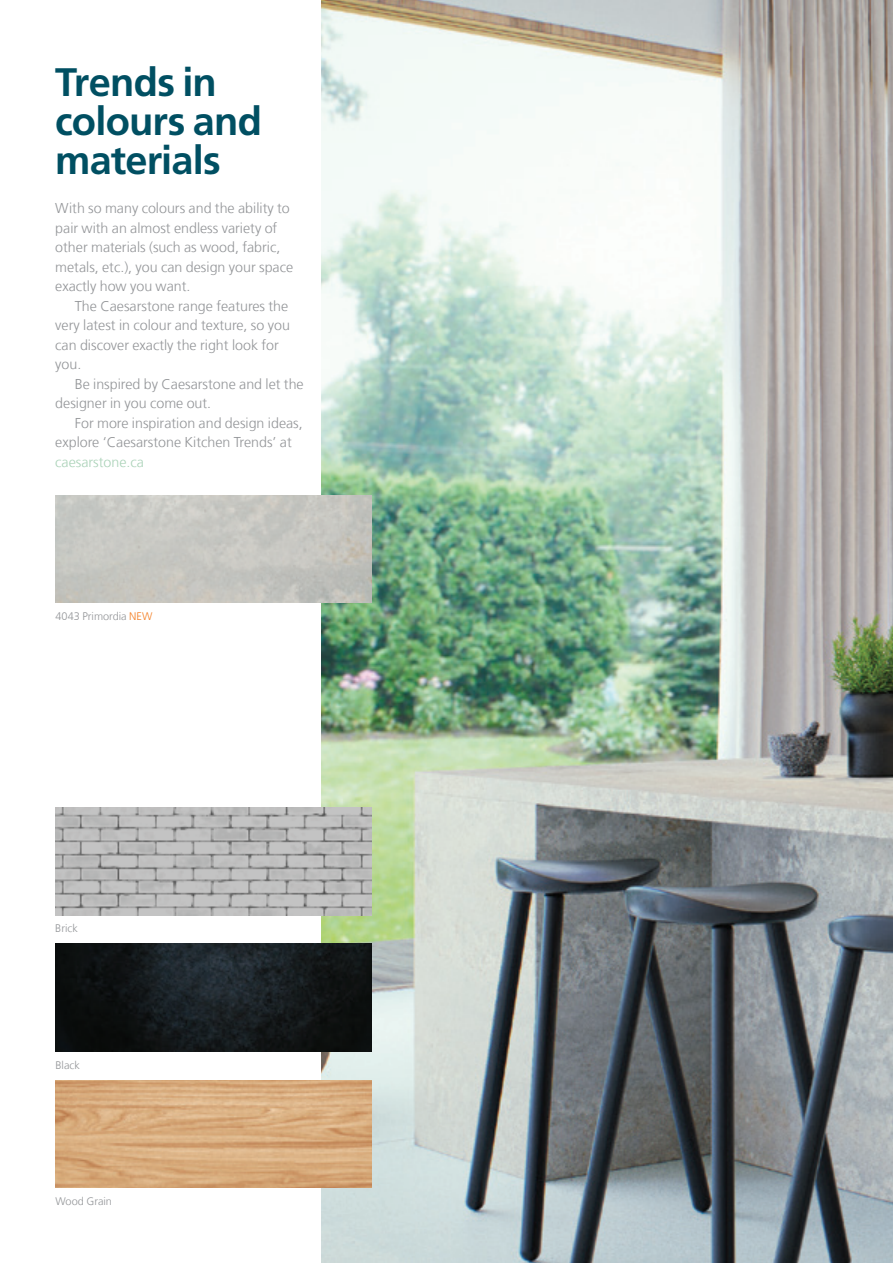
<style>
.page{position:relative;width:893px;height:1263px;background:#fff}
.page>*{position:absolute;margin:0;border:0;box-sizing:border-box;transform-origin:0 0}
.t1{font:700 39.75px/39px "Frutiger LT Std";letter-spacing:-.02em;color:#004f62}
.t2{font:300 14.25px "Frutiger LT Com";color:#939598}
.t3{font:300 14.25px "Frutiger LT Com";color:#aad2b8}
.Captions_Publico_Tex{font:300 10.95px "Frutiger LT Com";color:#939598}
.s1{color:#f48026}
</style>
<div class="page">
<img style="left:322px;top:0;width:571px;height:1263px">
<img style="left:55px;top:808px;width:316px;height:107px">
<img style="left:56px;top:495px;width:316px;height:107px">
<img style="left:56px;top:1080px;width:316px;height:108px">
<img style="left:56px;top:944px;width:316px;height:107px">
<p class="t1" style="left:55px;top:63px;width:208px">Trends in colours and materials</p>
<p class="t2" style="left:55px;top:200px;width:236px">With so many colours and the ability to</p>
<p class="t2" style="left:55px;top:219px;width:224px">pair with an almost endless variety of</p>
<p class="t2" style="left:55px;top:239px;width:227px">other materials (such as wood, fabric,</p>
<p class="t2" style="left:55px;top:258px;width:239px">metals, etc.), you can design your space</p>
<p class="t2" style="left:55px;top:278px;width:137px">exactly how you want.</p>
<p class="t2" style="left:75px;top:297px;width:215px">The Caesarstone range features the</p>
<p class="t2" style="left:55px;top:317px;width:236px">very latest in colour and texture, so you</p>
<p class="t2" style="left:55px;top:336px;width:225px">can discover exactly the right look for</p>
<p class="t2" style="left:55px;top:356px;width:28px">you.</p>
<p class="t2" style="left:75px;top:375px;width:230px">Be inspired by Caesarstone and let the</p>
<p class="t2" style="left:55px;top:395px;width:157px">designer in you come out.</p>
<p class="t2" style="left:75px;top:414px;width:229px">For more inspiration and design ideas,</p>
<p class="t2" style="left:55px;top:434px;width:238px">explore ‘Caesarstone Kitchen Trends’ at</p>
<p class="t3" style="left:55px;top:453px;width:90px">caesarstone.ca</p>
<p class="Captions_Publico_Tex" style="left:56px;top:609px;width:98px">4043 Primordia <span class="s1">NEW</span></p>
<p class="Captions_Publico_Tex" style="left:55px;top:922px;width:24px">Brick</p>
<p class="Captions_Publico_Tex" style="left:56px;top:1058px;width:26px">Black</p>
<p class="Captions_Publico_Tex" style="left:56px;top:1195px;width:58px">Wood Grain</p>
</div>
